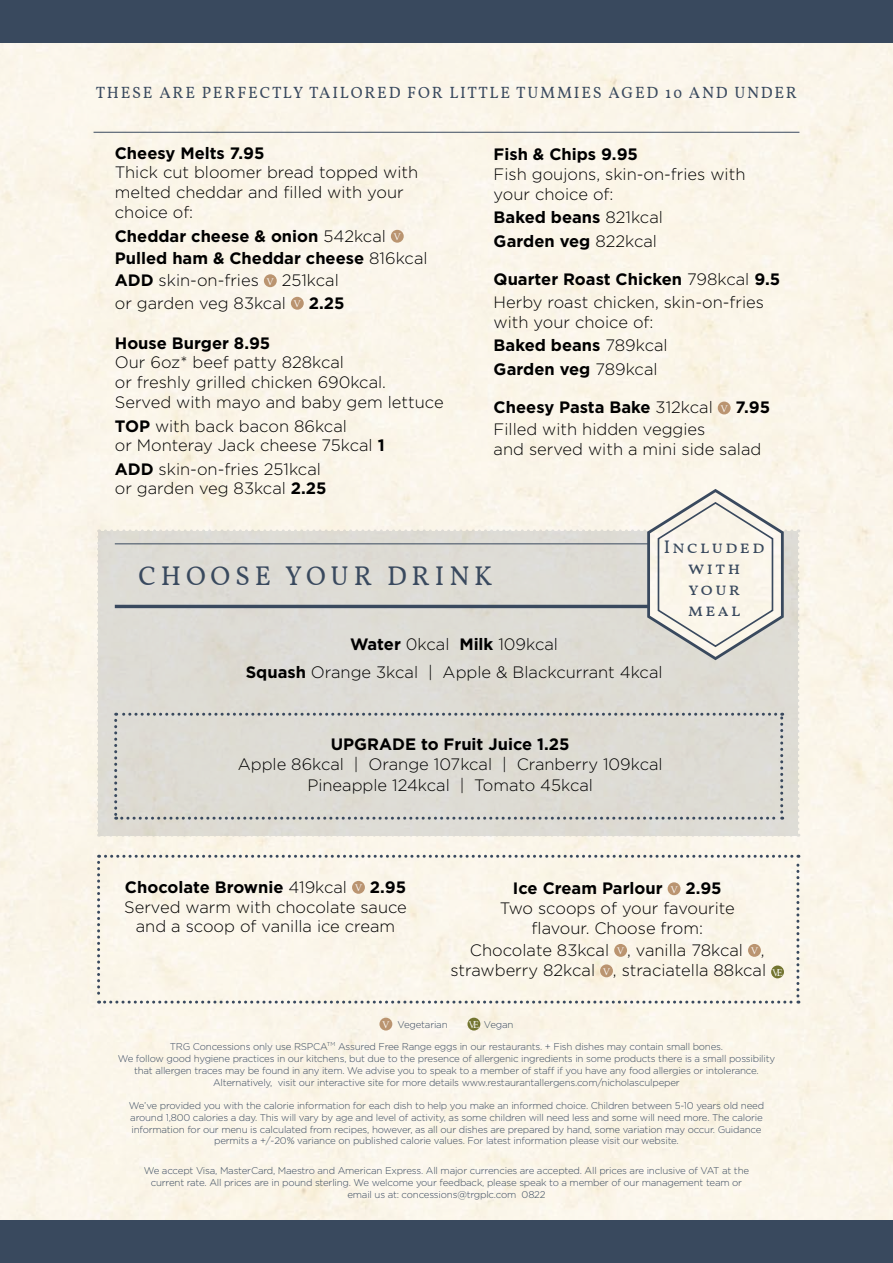
<style>
.page{position:relative;width:893px;height:1263px;background:#fff}
.page>*{position:absolute;margin:0;border:0;box-sizing:border-box;transform-origin:0 0}
.t1{font:27px "Vollkorn SC";letter-spacing:.18em;color:#39495e}
.t2{font:18.15px/20.9px "Vollkorn SC";letter-spacing:.1em;color:#39495e;text-align:center}
.t3{font:300 16.5px/19.8px "Gotham";color:#000}
.t4{font:700 16.5px/23.5px "Gotham";color:#000}
.t5{font:16.2px "Vollkorn SC";letter-spacing:.11em;color:#39495e}
.t6{font:300 9.75px/12px "Gotham";letter-spacing:-.02em;color:#39495e;text-align:center}
.s1{font-weight:700}
.s2{font-family:"Adobe Garamond Pro";font-weight:400;font-size:10.05px;color:#fff}
.s3{font-weight:300}
</style>
<div class="page">
<div style="left:0;top:43px;width:893px;height:1177px;background:#fbf5e9"></div>
<div style="left:0;top:0;width:893px;height:43px;background:#39495e"></div>
<div style="left:0;top:1220px;width:893px;height:43px;background:#39495e"></div>
<hr style="left:94px;top:132px;width:705px;height:1px;background:#39495e">
<div style="left:391px;top:230px;width:13px;height:13px;background:#ba9470;border-radius:50%"></div>
<div style="left:264px;top:274px;width:13px;height:13px;background:#ba9470;border-radius:50%"></div>
<div style="left:291px;top:297px;width:13px;height:13px;background:#ba9470;border-radius:50%"></div>
<div style="left:97px;top:855px;width:702px;height:148px;background:#fbf6e9"></div>
<div style="left:668px;top:882px;width:12px;height:13px;background:#ba9470;border-radius:50%"></div>
<div style="left:614px;top:944px;width:13px;height:13px;background:#ba9470;border-radius:50%"></div>
<div style="left:748px;top:944px;width:13px;height:13px;background:#ba9470;border-radius:50%"></div>
<div style="left:600px;top:964px;width:13px;height:13px;background:#ba9470;border-radius:50%"></div>
<div style="left:771px;top:965px;width:13px;height:13px;background:#737530;border-radius:50%"></div>
<div style="left:352px;top:881px;width:13px;height:13px;background:#ba9470;border-radius:50%"></div>
<div style="left:718px;top:402px;width:13px;height:12px;background:#ba9470;border-radius:50%"></div>
<div style="left:379px;top:1018px;width:13px;height:12px;background:#ba9470;border-radius:50%"></div>
<div style="left:467px;top:1018px;width:13px;height:12px;background:#737530;border-radius:50%"></div>
<svg style="left:97px;top:487px;width:702px;height:350px;background:#dedcd5"></svg>
<h3 class="t5" style="left:96px;top:81px;width:703px">THESE ARE PERFECTLY TAILORED FOR LITTLE TUMMIES AGED 10 AND UNDER</h3>
<h3 class="t4" style="left:115px;top:142px;width:151px">Cheesy Melts 7.95</h3>
<h3 class="t3" style="left:115px;top:162px;width:305px">Thick cut bloomer bread topped with melted cheddar and filled with your choice of:</h3>
<h3 class="t3" style="left:115px;top:224px;width:314px;line-height:22.4px"><span class="s1">Cheddar cheese &amp; onion</span> 542kcal <span class="s2">V<br></span><span class="s1">Pulled ham &amp; Cheddar cheese</span> 816kcal<br><span class="s1">ADD</span> skin-on-fries <span class="s2">V</span> 251kcal<br>or garden veg 83kcal <span class="s2">V</span> <span class="s1">2.25</span></h3>
<h3 class="t4" style="left:115px;top:331px;width:157px">House Burger 8.95</h3>
<h3 class="t3" style="left:115px;top:352px;width:330px">Our 6oz* beef patty 828kcal<br>or freshly grilled chicken 690kcal.<br>Served with mayo and baby gem lettuce</h3>
<h3 class="t3" style="left:115px;top:415px;width:271px"><span class="s1">TOP</span> with back bacon 86kcal<br>or Monteray Jack cheese 75kcal <span class="s1">1</span></h3>
<h3 class="t3" style="left:115px;top:459px;width:213px"><span class="s1">ADD</span> skin-on-fries 251kcal or garden veg 83kcal <span class="s1">2.25</span></h3>
<h3 class="t4" style="left:494px;top:142px;width:146px">Fish &amp; Chips 9.95</h3>
<h3 class="t3" style="left:494px;top:164px;width:253px">Fish goujons, skin-on-fries with your choice of:</h3>
<h3 class="t4" style="left:494px;top:205px;width:171px">Baked beans <span class="s3">821kcal<br></span>Garden veg <span class="s3">822kcal</span></h3>
<h3 class="t3" style="left:494px;top:267px;width:288px;line-height:23px"><span class="s1">Quarter Roast Chicken</span> 798kcal <span class="s1">9.5<br></span>Herby roast chicken, skin-on-fries</h3>
<h3 class="t3" style="left:494px;top:310px;width:176px;line-height:23.5px">with your choice of:<br><span class="s1">Baked beans</span> 789kcal<br><span class="s1">Garden veg</span> 789kcal</h3>
<h3 class="t3" style="left:494px;top:396px;width:278px;line-height:21.6px"><span class="s1">Cheesy Pasta Bake</span> 312kcal <span class="s2">V</span> <span class="s1">7.95<br></span>Filled with hidden veggies</h3>
<h3 class="t3" style="left:494px;top:438px;width:269px">and served with a mini side salad</h3>
<h1 class="t1" style="left:138px;top:556px;width:356px">CHOOSE YOUR DRINK</h1>
<h2 class="t2" style="left:664px;top:536px;width:102px">Included with your meal</h2>
<h3 class="t3" style="left:246px;top:629px;width:418px;line-height:28.3px;text-align:center"><span class="s1">Water</span> 0kcal <span class="s1">Milk</span> 109kcal<br><span class="s1">Squash</span> Orange 3kcal | Apple &amp; Blackcurrant 4kcal</h3>
<h3 class="t4" style="left:331px;top:732px;width:240px">UPGRADE to Fruit Juice 1.25</h3>
<h3 class="t3" style="left:238px;top:753px;width:426px;line-height:21.6px;text-align:center">Apple 86kcal | Orange 107kcal | Cranberry 109kcal<br>Pineapple 124kcal | Tomato 45kcal</h3>
<h3 class="t3" style="left:124px;top:876px;width:284px;text-align:center"><span class="s1">Chocolate Brownie</span> 419kcal <span class="s2">V</span> <span class="s1">2.95<br></span>Served warm with chocolate sauce and a scoop of vanilla ice cream</h3>
<h3 class="t3" style="left:500px;top:878px;width:237px;text-align:center"><span class="s1">Ice Cream Parlour</span> <span class="s2">V</span> <span class="s1">2.95<br></span>Two scoops of your favourite flavour. Choose from:</h3>
<h3 class="t3" style="left:451px;top:939px;width:333px;line-height:20.5px;text-align:center">Chocolate 83kcal <span class="s2">V</span> , vanilla 78kcal <span class="s2">V</span> , strawberry 82kcal <span class="s2">V</span> , straciatella 88kcal <span class="s2">VE</span></h3>
<p class="t6" style="left:382px;top:1019px;width:67px"><span class="s2">V</span> Vegetarian</p>
<p class="t6" style="left:469px;top:1019px;width:46px"><span class="s2">VE</span> Vegan</p>
<p class="t6" style="left:118px;top:1040px;width:659px">TRG Concessions only use RSPCA<sup>TM</sup> Assured Free Range eggs in our restaurants. + Fish dishes may contain small bones.<br>We follow good hygiene practices in our kitchens, but due to the presence of allergenic ingredients in some products there is a small possibility that allergen traces may be found in any item. We advise you to speak to a member of staff if you have any food allergies or intolerance.<br>Alternatively, visit our interactive site for more details www.restaurantallergens.com/nicholasculpeper</p>
<p class="t6" style="left:129px;top:1100px;width:637px">We’ve provided you with the calorie information for each dish to help you make an informed choice. Children between 5-10 years old need around 1,800 calories a day. This will vary by age and level of activity, as some children will need less and some will need more. The calorie information for our menu is calculated from recipes, however, as all our dishes are prepared by hand, some variation may occur. Guidance permits a +/-20% variance on published calorie values. For latest information please visit our website.</p>
<p class="t6" style="left:144px;top:1164px;width:607px">We accept Visa, MasterCard, Maestro and American Express. All major currencies are accepted. All prices are inclusive of VAT at the current rate. All prices are in pound sterling. We welcome your feedback, please speak to a member of our management team or email us at: concessions@trgplc.com 0822</p>
</div>
